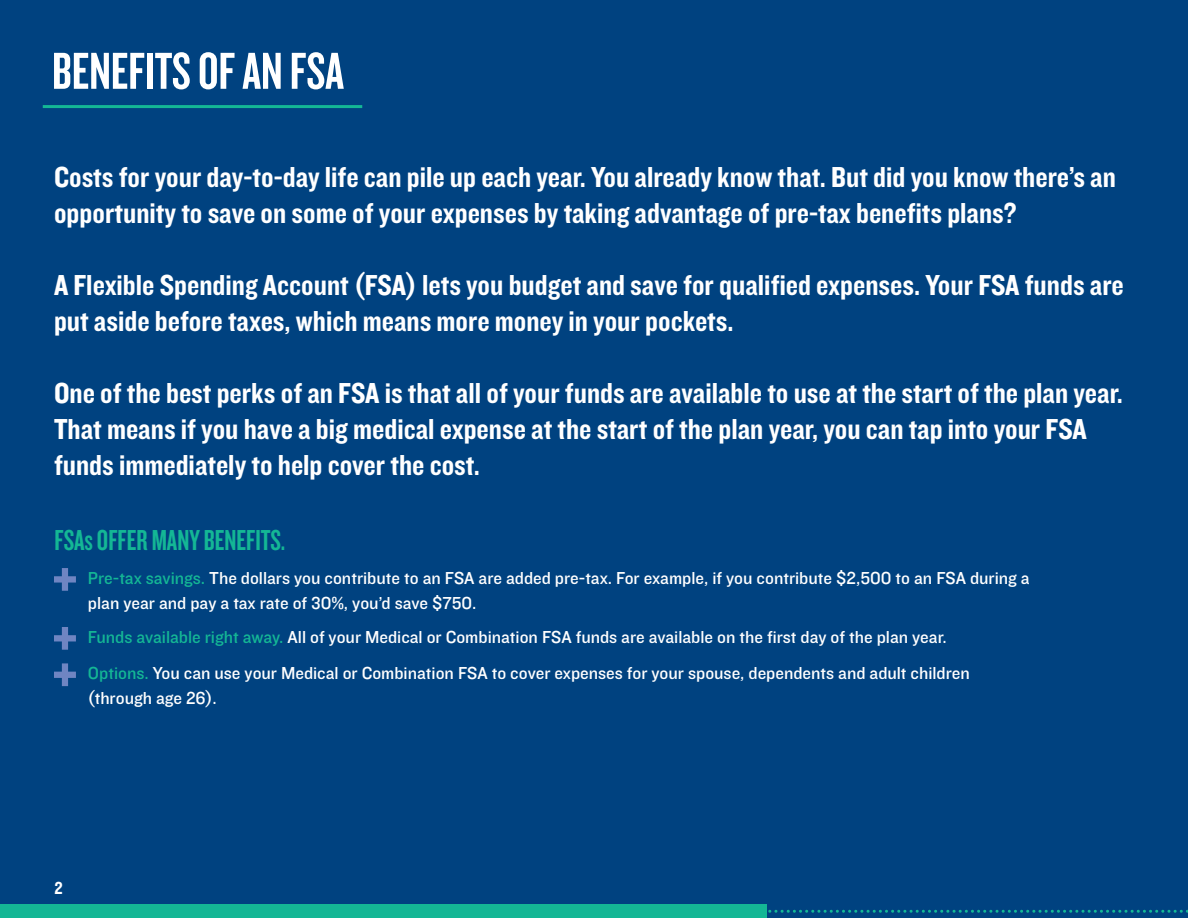
<style>
.page{position:relative;width:1188px;height:918px;background:#004280}
.page>*{position:absolute;margin:0;border:0;box-sizing:border-box;transform-origin:0 0}
.t1{font:54px "Knockout 48 Featherweight";color:#fff}
.t2{font:30px/36px "Knockout 50 Welterweight";color:#fff}
.t3{font:30px "Knockout 48 Featherweight";color:#14b795}
.t4{font:18px/24.9px "Knockout 31 Junior Middlewt";color:#fff}
.t5{font:18px "Knockout 50 Welterweight";color:#fff}
.s1{color:#14b795}
</style>
<div class="page">
<div style="left:0;top:904px;width:767px;height:14px;background:#14b795"></div>
<svg style="left:768px;top:910px;width:420px;height:3px"></svg>
<hr style="left:43px;top:105px;width:319px;height:3px;background:#14b795">
<svg style="left:54px;top:568px;width:22px;height:23px"></svg>
<svg style="left:54px;top:627px;width:22px;height:23px"></svg>
<svg style="left:54px;top:663px;width:22px;height:23px"></svg>
<h1 class="t1" style="left:52px;top:38px;width:293px">BENEFITS OF AN FSA</h1>
<p class="t2" style="left:54px;top:158px;width:1063px">Costs for your day-to-day life can pile up each year. You already know that. But did you know there’s an opportunity to save on some of your expenses by taking advantage of pre-tax benefits plans?</p>
<p class="t2" style="left:54px;top:266px;width:1071px">A Flexible Spending Account (FSA) lets you budget and save for qualified expenses. Your FSA funds are put aside before taxes, which means more money in your pockets.</p>
<p class="t2" style="left:54px;top:374px;width:1071px">One of the best perks of an FSA is that all of your funds are available to use at the start of the plan year.<br>That means if you have a big medical expense at the start of the plan year, you can tap into your FSA funds immediately to help cover the cost.</p>
<p class="t3" style="left:54px;top:522px;width:232px">FSAs OFFER MANY BENEFITS.</p>
<p class="t4" style="left:88px;top:565px;width:943px"><span class="s1">Pre-tax savings.</span> The dollars you contribute to an FSA are added pre-tax. For example, if you contribute $2,500 to an FSA during a plan year and pay a tax rate of 30%, you’d save $750.</p>
<p class="t4" style="left:88px;top:618px;width:883px;line-height:36.5px"><span class="s1">Funds available right away.</span> All of your Medical or Combination FSA funds are available on the first day of the plan year.<br><span class="s1">Options.</span> You can use your Medical or Combination FSA to cover expenses for your spouse, dependents and adult children</p>
<p class="t4" style="left:88px;top:685px;width:130px">(through age 26).</p>
<p class="t5" style="left:54px;top:876px;width:10px">2</p>
</div>
